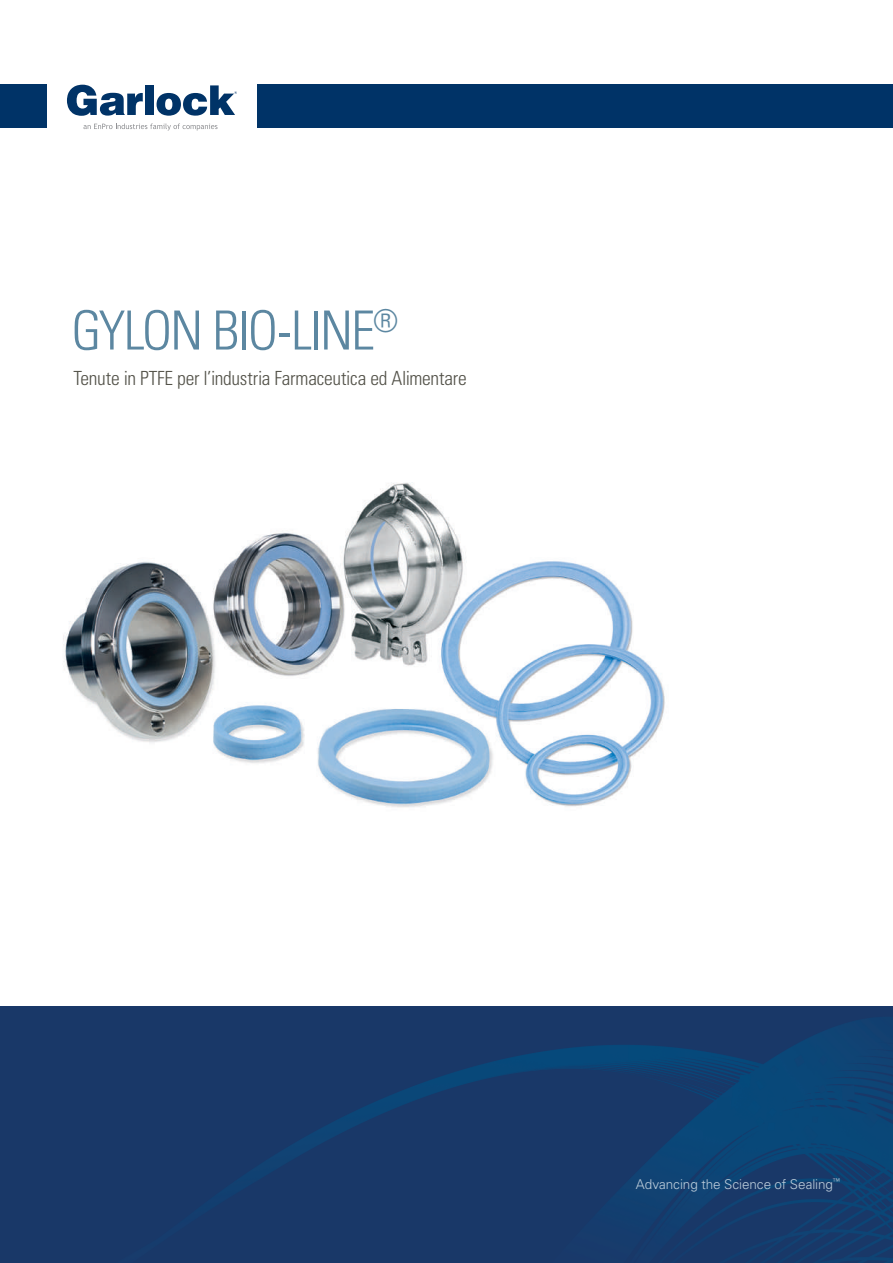
<style>
.page{position:relative;width:893px;height:1263px;background:#fff}
.page>*{position:absolute;margin:0;border:0;box-sizing:border-box;transform-origin:0 0}
.t1{font:300 condensed 54px "Univers";letter-spacing:-.035em;color:#5c87a1}
.t2{font:300 condensed 19.5px "Univers";letter-spacing:-.015em;color:#535249}
.t3{font:300 13.5px "Univers";letter-spacing:-.005em;color:#bbccda}
</style>
<div class="page">
<svg style="left:83px;top:123px;width:135px;height:8px"></svg>
<svg style="left:67px;top:85px;width:76px;height:31px"></svg>
<div style="left:145px;top:85px;width:9px;height:30px;background:#003367"></div>
<svg style="left:157px;top:85px;width:80px;height:31px"></svg>
<div style="left:0;top:85px;width:47px;height:43px;background:#003367"></div>
<div style="left:257px;top:85px;width:636px;height:43px;background:#003367"></div>
<img style="left:63px;top:482px;width:602px;height:326px">
<img style="left:0;top:1006px;width:893px;height:257px">
<h1 class="t1" style="left:71px;top:298px;width:328px">GYLON BIO-LINE<sup>®</sup></h1>
<h2 class="t2" style="left:73px;top:366px;width:395px">Tenute in PTFE per l’industria Farmaceutica ed Alimentare</h2>
<p class="t3" style="left:633px;top:1176px;width:206px">Advancing the Science of Sealing<sup>™</sup></p>
<p class="t3" style="left:636px;top:1176px;width:206px">Advancing the Science of Sealing<sup>™</sup></p>
</div>
